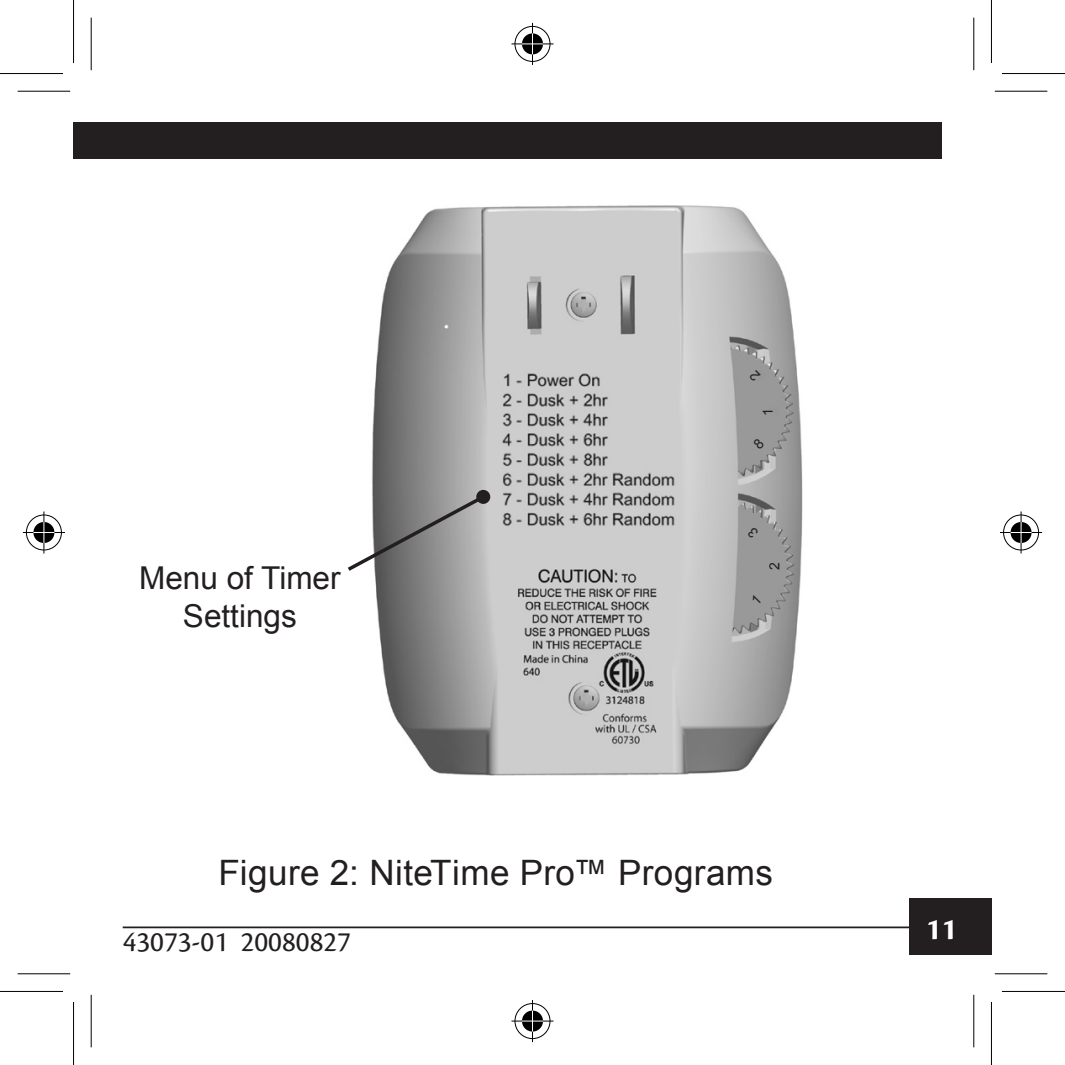
<style>
.page{position:relative;width:1065px;height:1065px;background:#fff}
.page>*{position:absolute;margin:0;border:0;box-sizing:border-box;transform-origin:0 0}
.t1{font:35px "Arial";letter-spacing:.01em;color:#231f20}
.Call-out{font:31.5px/37.8px "Arial";color:#231f20;text-align:center}
.t2{font:700 31.5px "Cronos Pro";color:#fff}
.t3{font:29.75px "Cronos Pro";color:#231f20}
.buttons{font:14px "Arial";color:#231f20}
</style>
<div class="page">
<div style="left:909px;top:898px;width:82px;height:56px;background:#231f20"></div>
<hr style="left:123px;top:926px;width:819px;height:2px;background:#231f20">
<img style="left:372px;top:205px;width:431px;height:571px">
<svg style="left:347px;top:492px;width:141px;height:82px"></svg>
<div style="left:476px;top:490px;width:14px;height:14px;background:#231f20;border-radius:50%"></div>
<div style="left:74px;top:123px;width:868px;height:36px;background:#231f20"></div>
<svg style="left:18px;top:90px;width:52px;height:1px"></svg>
<svg style="left:994px;top:90px;width:53px;height:1px"></svg>
<svg style="left:18px;top:974px;width:52px;height:1px"></svg>
<svg style="left:994px;top:974px;width:53px;height:1px"></svg>
<svg style="left:90px;top:18px;width:1px;height:52px"></svg>
<svg style="left:90px;top:994px;width:1px;height:53px"></svg>
<svg style="left:974px;top:18px;width:1px;height:52px"></svg>
<svg style="left:974px;top:994px;width:1px;height:53px"></svg>
<hr style="left:18px;top:91px;width:52px;height:1px;background:#000">
<hr style="left:994px;top:91px;width:53px;height:1px;background:#000">
<hr style="left:18px;top:973px;width:52px;height:1px;background:#000">
<hr style="left:994px;top:973px;width:53px;height:1px;background:#000">
<hr style="left:91px;top:18px;width:1px;height:52px;background:#000">
<hr style="left:91px;top:994px;width:1px;height:53px;background:#000">
<hr style="left:973px;top:18px;width:1px;height:52px;background:#000">
<hr style="left:973px;top:994px;width:1px;height:53px;background:#000">
<svg style="left:0;top:991px;width:63px;height:1px"></svg>
<svg style="left:1002px;top:991px;width:62px;height:1px"></svg>
<svg style="left:991px;top:0;width:1px;height:63px"></svg>
<svg style="left:991px;top:1002px;width:1px;height:62px"></svg>
<hr style="left:0;top:73px;width:63px;height:1px;background:#000">
<hr style="left:1001px;top:73px;width:63px;height:1px;background:#000">
<hr style="left:0;top:990px;width:63px;height:1px;background:#000">
<hr style="left:1001px;top:990px;width:63px;height:1px;background:#000">
<hr style="left:73px;top:0;width:1px;height:63px;background:#000">
<hr style="left:73px;top:1001px;width:1px;height:63px;background:#000">
<hr style="left:990px;top:0;width:1px;height:63px;background:#000">
<hr style="left:990px;top:1001px;width:1px;height:63px;background:#000">
<div style="left:512px;top:24px;width:40px;height:40px;border:4px solid #fff;border-radius:50%"></div>
<svg style="left:511px;top:42px;width:42px;height:4px"></svg>
<hr style="left:530px;top:23px;width:4px;height:42px;background:#fff">
<div style="left:519px;top:31px;width:26px;height:26px;border:4px solid #fff;border-radius:50%"></div>
<div style="left:514px;top:26px;width:36px;height:36px;border:1px solid #000;border-radius:50%"></div>
<hr style="left:511px;top:43px;width:42px;height:1px;background:#000">
<hr style="left:532px;top:23px;width:1px;height:42px;background:#000">
<svg style="left:522px;top:33px;width:21px;height:21px"></svg>
<div style="left:512px;top:1001px;width:40px;height:39px;border:4px solid #fff;border-radius:50%"></div>
<svg style="left:511px;top:1018px;width:42px;height:5px"></svg>
<svg style="left:530px;top:1001px;width:4px;height:39px"></svg>
<div style="left:519px;top:1008px;width:26px;height:25px;border:4px solid #fff;border-radius:50%"></div>
<div style="left:514px;top:1002px;width:36px;height:36px;border:1px solid #000;border-radius:50%"></div>
<hr style="left:511px;top:1020px;width:42px;height:1px;background:#000">
<hr style="left:532px;top:999px;width:1px;height:42px;background:#000">
<svg style="left:522px;top:1010px;width:21px;height:21px"></svg>
<div style="left:24px;top:512px;width:40px;height:40px;border:4px solid #fff;border-radius:50%"></div>
<hr style="left:23px;top:530px;width:42px;height:4px;background:#fff">
<svg style="left:42px;top:511px;width:4px;height:42px"></svg>
<div style="left:31px;top:519px;width:26px;height:26px;border:4px solid #fff;border-radius:50%"></div>
<div style="left:26px;top:514px;width:36px;height:36px;border:1px solid #000;border-radius:50%"></div>
<hr style="left:23px;top:532px;width:42px;height:1px;background:#000">
<hr style="left:43px;top:511px;width:1px;height:42px;background:#000">
<svg style="left:33px;top:522px;width:21px;height:21px"></svg>
<div style="left:1001px;top:512px;width:39px;height:40px;border:4px solid #fff;border-radius:50%"></div>
<svg style="left:1001px;top:530px;width:39px;height:4px"></svg>
<svg style="left:1018px;top:511px;width:5px;height:42px"></svg>
<div style="left:1008px;top:519px;width:25px;height:26px;border:4px solid #fff;border-radius:50%"></div>
<div style="left:1002px;top:514px;width:36px;height:36px;border:1px solid #000;border-radius:50%"></div>
<hr style="left:999px;top:532px;width:42px;height:1px;background:#000">
<hr style="left:1020px;top:511px;width:1px;height:42px;background:#000">
<svg style="left:1010px;top:522px;width:21px;height:21px"></svg>
<svg style="left:749px;top:370px;width:11px;height:12px"></svg>
<svg style="left:752px;top:438px;width:12px;height:12px"></svg>
<svg style="left:746px;top:526px;width:12px;height:12px"></svg>
<svg style="left:751px;top:595px;width:9px;height:10px"></svg>
<p class="Call-out" style="left:139px;top:559px;width:203px">Menu of Timer<br>Settings</p>
<p class="buttons" style="left:758px;top:416px;width:9px;rotate:-90deg">1</p>
<p class="buttons" style="left:765px;top:570px;width:9px;rotate:-90deg">2</p>
<p class="t1" style="left:218px;top:850px;width:556px">Figure 2: NiteTime Pro™ Programs</p>
<p class="t3" style="left:123px;top:924px;width:230px">43073-01 20080827</p>
<p class="t2" style="left:925px;top:910px;width:33px">11</p>
</div>
